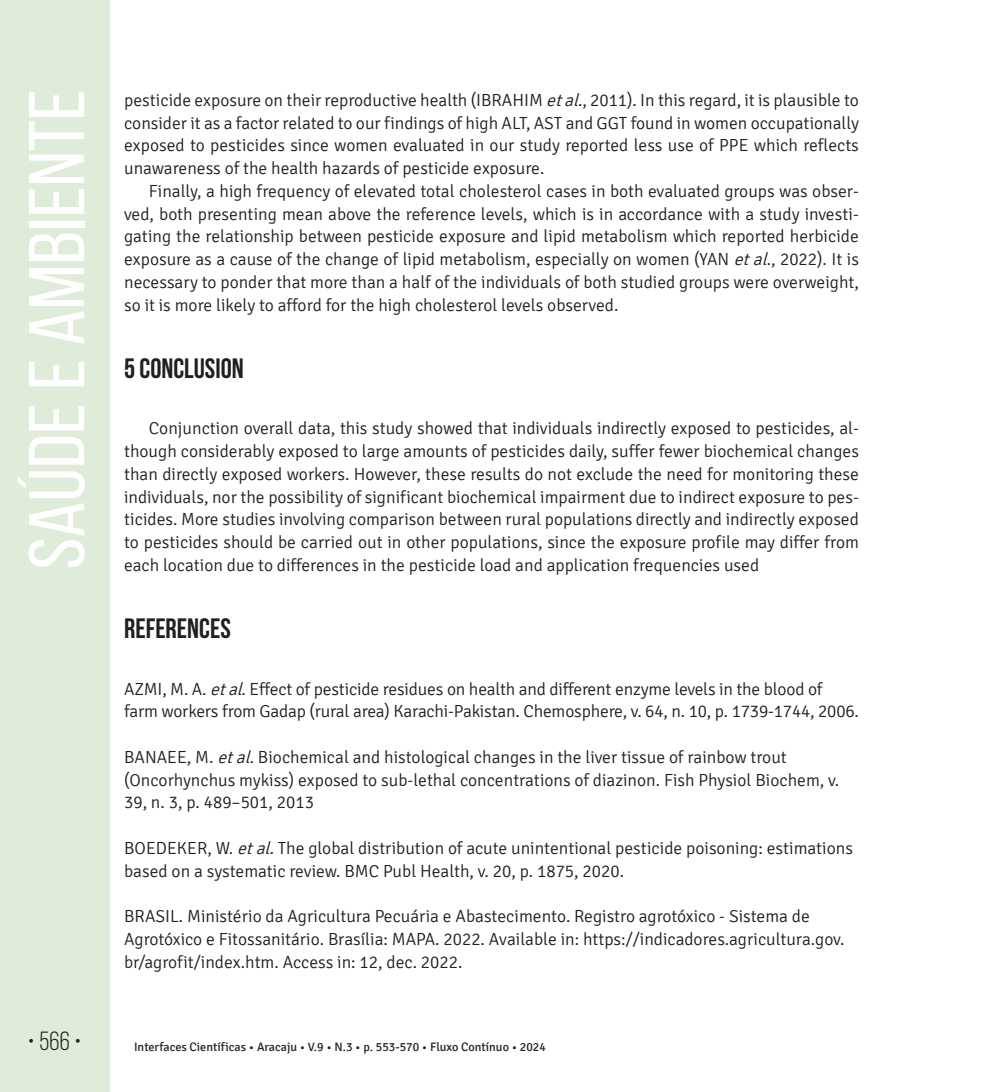
<style>
.page{position:relative;width:993px;height:1092px;background:#fff}
.page>*{position:absolute;margin:0;border:0;box-sizing:border-box;transform-origin:0 0}
.t1{font:78.75px "Bebas Neue";color:#fff;scale:1.09 1}
.t2{font:700 28px "Bebas Neue";color:#231f20}
.t3{font:26.25px "Bebas Neue";color:#231f20}
.t4{font:300 17.5px/22.8px "Signika";color:#231f20}
.t5{font:12.25px "Signika";color:#231f20}
.s1{font-style:italic}
</style>
<div class="page">
<div style="left:0;top:0;width:109px;height:1091px;background:#deecd9"></div>
<h1 class="t1" style="left:14px;top:569px;width:442px;rotate:-90deg">Saúde e Ambiente</h1>
<p class="t4" style="left:124px;top:89px;width:736px;text-align:justify">pesticide exposure on their reproductive health (IBRAHIM <span class="s1">etal</span>., 2011). In this regard, it is plausible to consider it as a factor related to our findings of high ALT, AST and GGT found in women occupationally exposed to pesticides since women evaluated in our study reported less use of PPE which reflects unawareness of the health hazards of pesticide exposure.</p>
<p class="t4" style="left:124px;top:180px;width:736px;text-align:justify;text-indent:25px">Finally, a high frequency of elevated total cholesterol cases in both evaluated groups was obser&shy;ved, both presenting mean above the reference levels, which is in accordance with a study investi&shy;gating the relationship between pesticide exposure and lipid metabolism which reported herbicide exposure as a cause of the change of lipid metabolism, especially on women (YAN <span class="s1">etal</span>., 2022). It is necessary to ponder that more than a half of the individuals of both studied groups were overweight, so it is more likely to afford for the high cholesterol levels observed.</p>
<h2 class="t2" style="left:124px;top:353px;width:121px">5 CONCLUSION</h2>
<p class="t4" style="left:124px;top:417px;width:736px;text-align:justify;text-indent:25px">Conjunction overall data, this study showed that individuals indirectly exposed to pesticides, al&shy;though considerably exposed to large amounts of pesticides daily, suffer fewer biochemical changes than directly exposed workers. However, these results do not exclude the need for monitoring these individuals, nor the possibility of significant biochemical impairment due to indirect exposure to pes&shy;ticides. More studies involving comparison between rural populations directly and indirectly exposed to pesticides should be carried out in other populations, since the exposure profile may differ from each location due to differences in the pesticide load and application frequencies used</p>
<h2 class="t2" style="left:124px;top:613px;width:108px">REFERENCES</h2>
<p class="t4" style="left:124px;top:677px;width:736px">AZMI, M. A. <span class="s1">etal</span>. Effect of pesticide residues on health and different enzyme levels in the blood of farm workers from Gadap (rural area) Karachi-Pakistan. Chemosphere, v. 64, n. 10, p. 1739-1744, 2006.</p>
<p class="t4" style="left:124px;top:745px;width:716px">BANAEE, M. <span class="s1">etal</span>. Biochemical and histological changes in the liver tissue of rainbow trout (Oncorhynchus mykiss) exposed to sub-lethal concentrations of diazinon. Fish Physiol Biochem, v.<br>39, n. 3, p. 489–501, 2013</p>
<p class="t4" style="left:124px;top:836px;width:730px">BOEDEKER, W. <span class="s1">etal.</span>The global distribution of acute unintentional pesticide poisoning: estimations based on a systematic review. BMC Publ Health, v. 20, p. 1875, 2020.</p>
<p class="t4" style="left:124px;top:905px;width:721px">BRASIL. Ministério da Agricultura Pecuária e Abastecimento. Registro agrotóxico - Sistema de<br>Agrotóxico e Fitossanitário. Brasília: MAPA. 2022. Available in: https://indicadores.agricultura.gov. br/agrofit/index.htm. Access in: 12, dec. 2022.</p>
<h3 class="t3" style="left:28px;top:1026px;width:55px">• 566 •</h3>
<p class="t5" style="left:134px;top:1040px;width:413px">Interfaces Científicas • Aracaju • V.9 • N.3 • p. 553-570 • Fluxo Contínuo • 2024</p>
</div>
